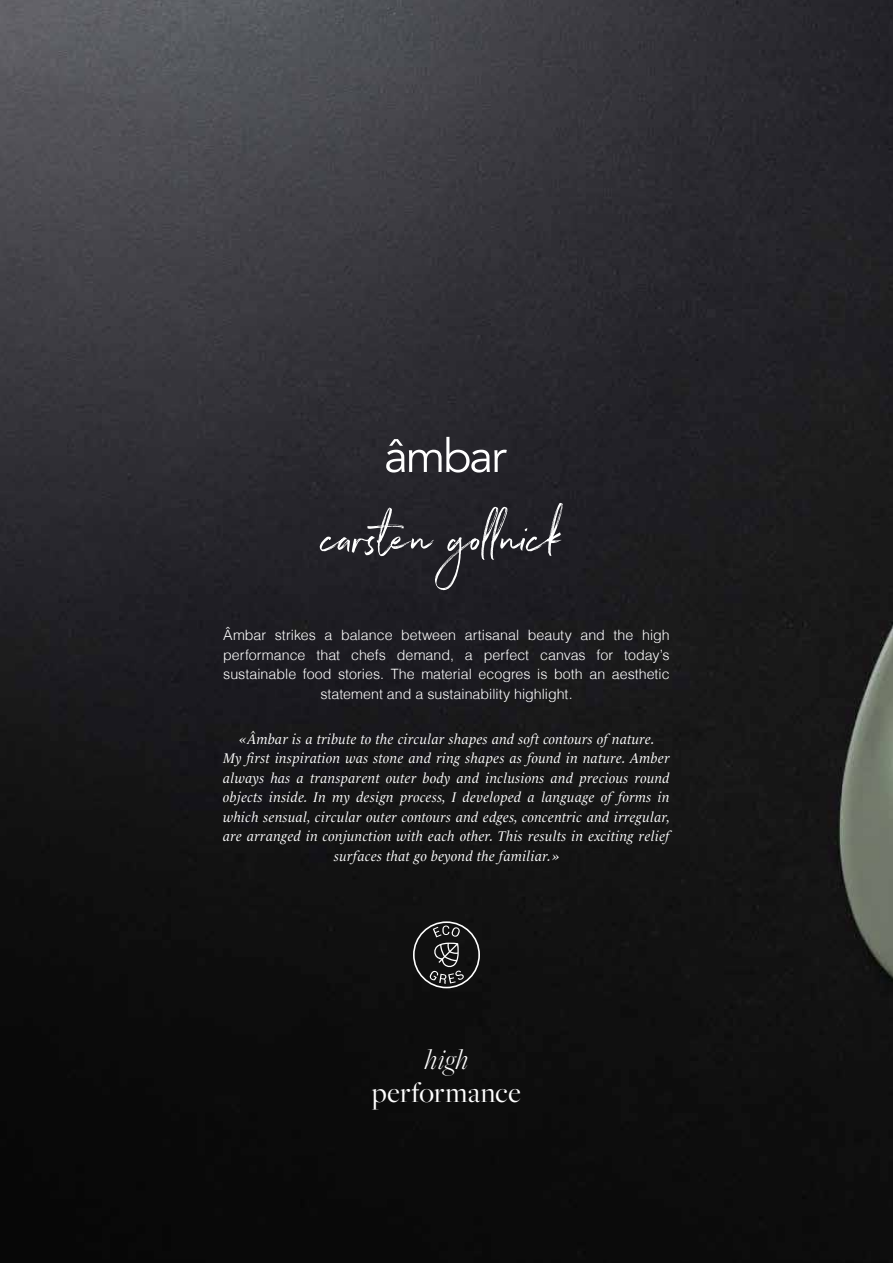
<style>
.page{position:relative;width:893px;height:1263px;background:#fff}
.page>*{position:absolute;margin:0;border:0;box-sizing:border-box;transform-origin:0 0}
.t1{font:30px "Freight Big Pro";letter-spacing:.02em;color:#fff}
.t2{font:italic 300 30px "Freight Big Pro";color:#fff}
.t3{font:italic 14.25px/19.5px "Le Monde Livre Std";letter-spacing:.02em;color:#fff;text-align:center}
.t4{font:300 14.25px/19.5px "Helvetica";color:#fff;text-align:center}
</style>
<div class="page">
<img style="left:0;top:0;width:893px;height:1263px">
<svg style="left:413px;top:921px;width:67px;height:67px;background:#343434"></svg>
<svg style="left:386px;top:437px;width:121px;height:35px"></svg>
<svg style="left:314px;top:503px;width:249px;height:87px;background:#333238"></svg>
<p class="t4" style="left:223px;top:625px;width:448px">Âmbar strikes a balance between artisanal beauty and the high performance that chefs demand, a perfect canvas for today’s sustainable food stories. The material ecogres is both an aesthetic statement and a sustainability highlight.</p>
<p class="t3" style="left:223px;top:729px;width:449px">«Âmbar is a tribute to the circular shapes and soft contours of nature.<br>My first inspiration was stone and ring shapes as found in nature. Amber always has a transparent outer body and inclusions and precious round objects inside. In my design process, I developed a language of forms in which sensual, circular outer contours and edges, concentric and irregular, are arranged in conjunction with each other. This results in exciting relief surfaces that go beyond the familiar.»</p>
<h1 class="t2" style="left:425px;top:1040px;width:45px">high</h1>
<h1 class="t1" style="left:372px;top:1073px;width:150px">performance</h1>
</div>
